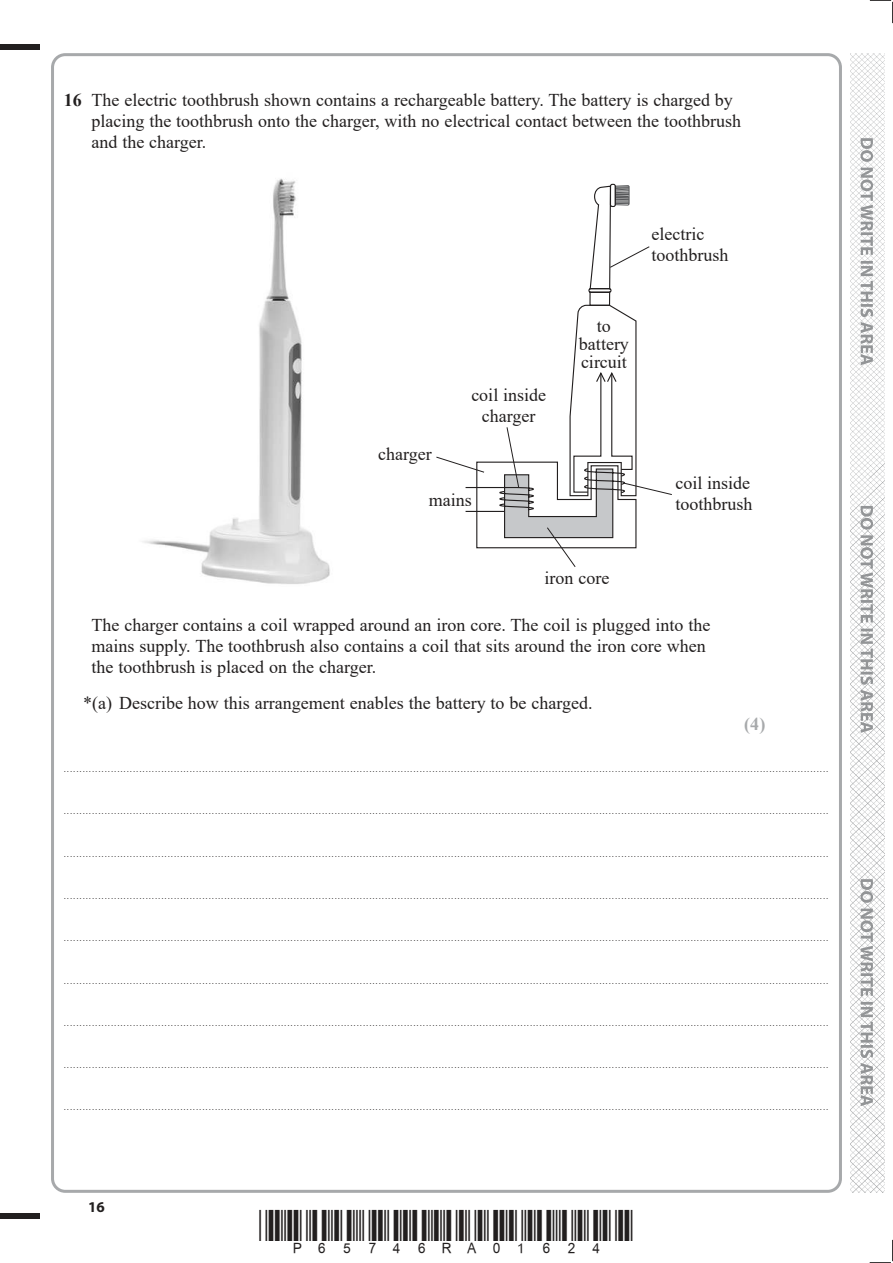
<style>
.page{position:relative;width:893px;height:1263px;background:#fff}
.page>*{position:absolute;margin:0;border:0;box-sizing:border-box;transform-origin:0 0}
.t1{font:18px/21px "Times New Roman";color:#221f1f}
.t2{font:700 18px "Times New Roman";color:#a7a9ab}
.t3{font:700 15px "Myriad Pro";color:#221f1f}
.t4{font:9px "Times New Roman";color:#221f1f}
.s1{font-weight:700}
</style>
<div class="page">
<div style="left:0;top:44px;width:40px;height:5px;background:#221f1f"></div>
<div style="left:0;top:1214px;width:40px;height:5px;background:#221f1f"></div>
<svg style="left:870px;top:0;width:23px;height:23px"></svg>
<svg style="left:870px;top:1240px;width:23px;height:23px"></svg>
<img style="left:850px;top:53px;width:34px;height:1140px">
<svg style="left:860px;top:138px;width:13px;height:968px"></svg>
<img style="left:142px;top:178px;width:188px;height:406px">
<svg style="left:436px;top:184px;width:236px;height:383px"></svg>
<h1 class="t1" style="left:91px;top:91px;width:651px;text-indent:-28px"><span class="s1">16</span> The electric toothbrush shown contains a rechargeable battery. The battery is charged by placing the toothbrush onto the charger, with no electrical contact between the toothbrush and the charger.</h1>
<h1 class="t1" style="left:378px;top:445px;width:55px">charger</h1>
<h1 class="t1" style="left:471px;top:386px;width:76px;text-align:center">coil inside charger</h1>
<h1 class="t1" style="left:429px;top:491px;width:45px">mains</h1>
<h1 class="t1" style="left:652px;top:225px;width:79px">electric toothbrush</h1>
<h1 class="t1" style="left:579px;top:318px;width:51px;line-height:18px;text-align:center">to battery circuit</h1>
<h1 class="t1" style="left:675px;top:474px;width:79px">coil inside toothbrush</h1>
<h1 class="t1" style="left:545px;top:569px;width:66px">iron core</h1>
<h1 class="t1" style="left:91px;top:616px;width:620px">The charger contains a coil wrapped around an iron core. The coil is plugged into the mains supply. The toothbrush also contains a coil that sits around the iron core when the toothbrush is placed on the charger.</h1>
<h1 class="t1" style="left:83px;top:694px;width:511px">*(a) Describe how this arrangement enables the battery to be charged.</h1>
<h1 class="t2" style="left:744px;top:718px;width:23px">(4)</h1>
<p class="t4" style="left:64px;top:766px;width:766px">...................................................................................................................................................................................................................................................</p>
<p class="t4" style="left:64px;top:808px;width:766px">...................................................................................................................................................................................................................................................</p>
<p class="t4" style="left:64px;top:850px;width:766px">...................................................................................................................................................................................................................................................</p>
<p class="t4" style="left:64px;top:893px;width:766px">...................................................................................................................................................................................................................................................</p>
<p class="t4" style="left:64px;top:935px;width:766px">...................................................................................................................................................................................................................................................</p>
<p class="t4" style="left:64px;top:977px;width:766px">...................................................................................................................................................................................................................................................</p>
<p class="t4" style="left:64px;top:1019px;width:766px">...................................................................................................................................................................................................................................................</p>
<p class="t4" style="left:64px;top:1062px;width:766px">...................................................................................................................................................................................................................................................</p>
<p class="t4" style="left:64px;top:1104px;width:766px">...................................................................................................................................................................................................................................................</p>
<h2 class="t3" style="left:88px;top:1201px;width:18px">16</h2>
</div>
